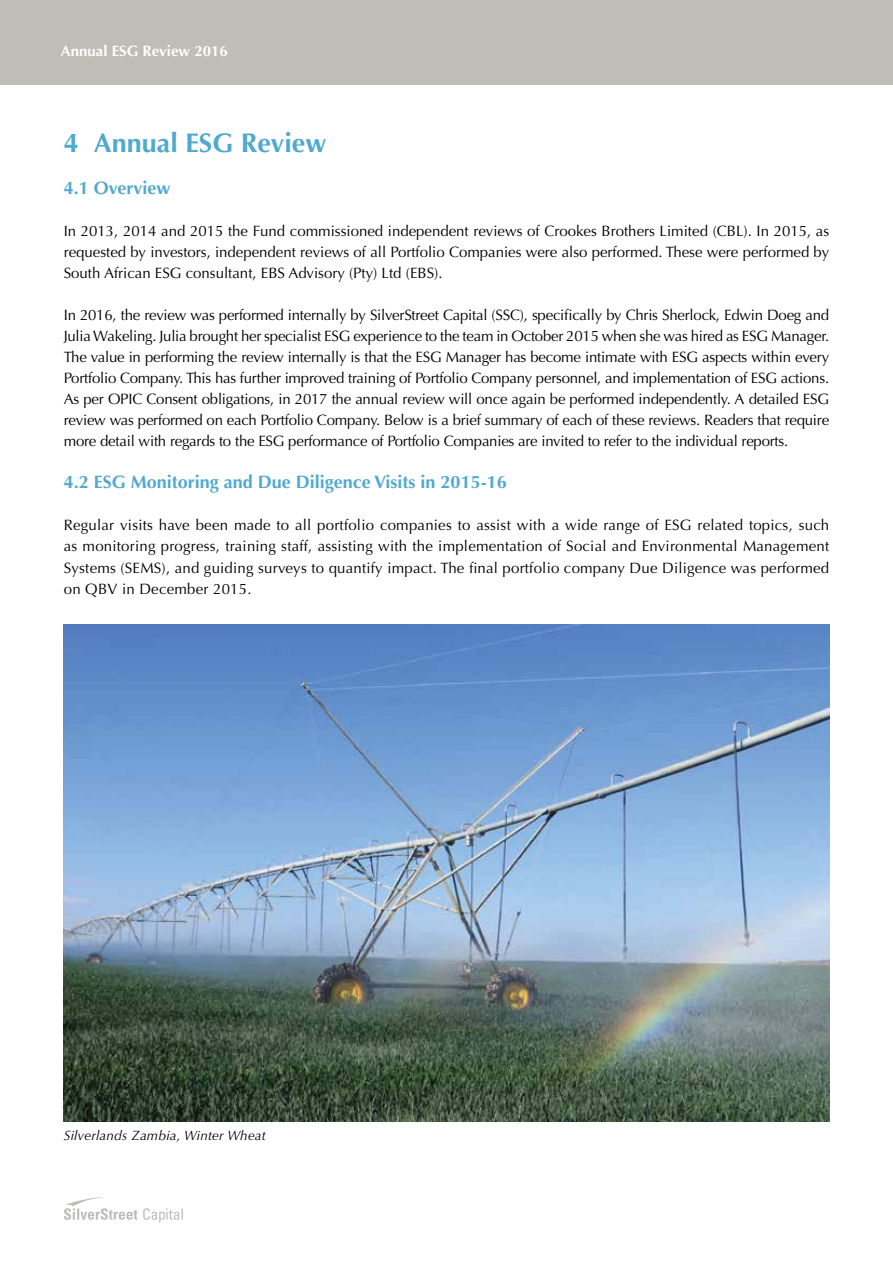
<style>
.page{position:relative;width:893px;height:1263px;background:#fff}
.page>*{position:absolute;margin:0;border:0;box-sizing:border-box;transform-origin:0 0}
.t1{font:700 27px "Optima";color:#50a9ce}
.t2{font:700 18px "Optima";color:#50a9ce}
.t3{font:15px/21px "Optima";color:#000;text-align:justify}
.t4{font:700 15px "Optima";color:#fff}
.t5{font:italic 13.5px "Optima";letter-spacing:.015em;color:#000}
</style>
<div class="page">
<div style="left:0;top:0;width:893px;height:85px;background:#bebdb6"></div>
<svg style="left:64px;top:1197px;width:119px;height:25px"></svg>
<img style="left:64px;top:624px;width:765px;height:497px">
<p class="t4" style="left:61px;top:43px;width:168px">Annual ESG Review 2016</p>
<h1 class="t1" style="left:64px;top:128px;width:264px">4 Annual ESG Review</h1>
<p class="t2" style="left:64px;top:178px;width:108px">4.1 Overview</p>
<p class="t3" style="left:64px;top:221px;width:767px">In 2013, 2014 and 2015 the Fund commissioned independent reviews of Crookes Brothers Limited (CBL). In 2015, as requested by investors, independent reviews of all Portfolio Companies were also performed. These were performed by South African ESG consultant, EBS Advisory (Pty) Ltd (EBS).</p>
<p class="t3" style="left:64px;top:305px;width:767px">In 2016, the review was performed internally by SilverStreet Capital (SSC), specifically by Chris Sherlock, Edwin Doeg and Julia Wakeling. Julia brought her specialist ESG experience to the team in October 2015 when she was hired as ESG Manager.<br>The value in performing the review internally is that the ESG Manager has become intimate with ESG aspects within every Portfolio Company. This has further improved training of Portfolio Company personnel, and implementation of ESG actions.<br>As per OPIC Consent obligations, in 2017 the annual review will once again be performed independently. A detailed ESG review was performed on each Portfolio Company. Below is a brief summary of each of these reviews. Readers that require more detail with regards to the ESG performance of Portfolio Companies are invited to refer to the individual reports.</p>
<p class="t2" style="left:64px;top:472px;width:444px">4.2 ESG Monitoring and Due Diligence Visits in 2015-16</p>
<p class="t3" style="left:64px;top:515px;width:767px">Regular visits have been made to all portfolio companies to assist with a wide range of ESG related topics, such as monitoring progress, training staff, assisting with the implementation of Social and Environmental Management Systems (SEMS), and guiding surveys to quantify impact. The final portfolio company Due Diligence was performed on QBV in December 2015.</p>
<p class="t5" style="left:64px;top:1127px;width:204px">Silverlands Zambia, Winter Wheat</p>
</div>
